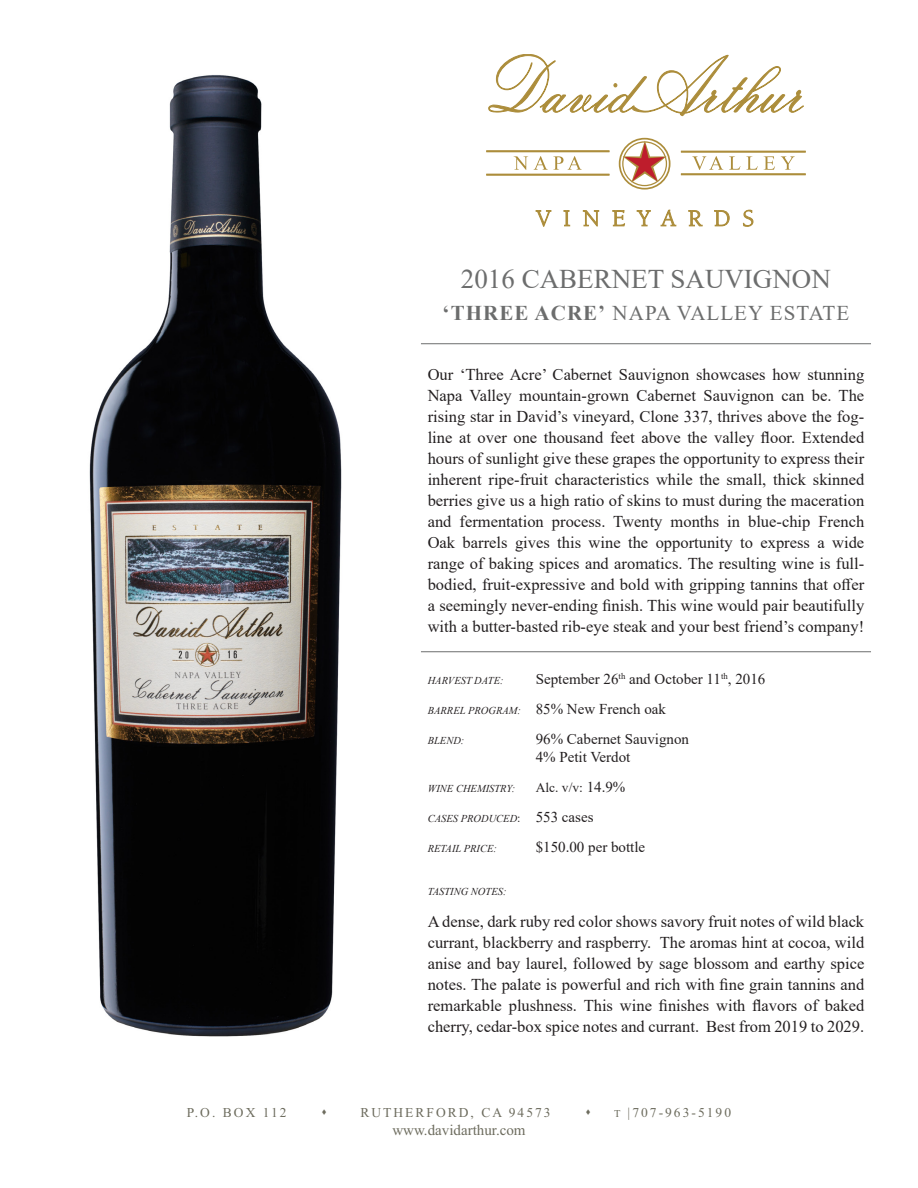
<style>
.page{position:relative;width:918px;height:1188px;background:#fff}
.page>*{position:absolute;margin:0;border:0;box-sizing:border-box;transform-origin:0 0}
.t1{font:27px "Times New Roman";color:#6c6d6d}
.t2{font:21px "Times New Roman";letter-spacing:.05em;color:#6c6d6d}
.t3{font:16.5px/21px "Times New Roman";color:#231f20;text-align:justify}
.t4{font:15px/18px "Times New Roman";color:#231f20}
.t5{font:15px "Times New Roman";color:#6d6c5e}
.t6{font:13.5px "Times New Roman";letter-spacing:.15em;color:#6d6c5e}
.t7{font:13.5px "Times New Roman";color:#231f20}
.t8{font:italic 10.5px "Times New Roman";color:#231f20}
.s1{font-weight:700}
.s2{font-style:italic;font-size:10.5px}
.s3{font-size:15px}
.s4{font-style:normal;font-size:12px}
.s5{font-style:normal;font-size:15px}
.s6{font-size:10.5px}
</style>
<div class="page">
<hr style="left:421px;top:343px;width:450px;height:1px;background:#6c6d6d">
<hr style="left:421px;top:651px;width:450px;height:1px;background:#6c6d6d">
<svg style="left:488px;top:54px;width:316px;height:62px"></svg>
<div style="left:619px;top:138px;width:52px;height:52px;border:2px solid #ac8d3b;border-radius:50%"></div>
<svg style="left:623px;top:141px;width:44px;height:42px"></svg>
<hr style="left:681px;top:151px;width:125px;height:2px;background:#ac8d3b">
<hr style="left:681px;top:173px;width:125px;height:2px;background:#ac8d3b">
<hr style="left:486px;top:150px;width:123px;height:2px;background:#ac8d3b">
<hr style="left:486px;top:174px;width:123px;height:2px;background:#ac8d3b">
<svg style="left:514px;top:156px;width:14px;height:14px"></svg>
<svg style="left:534px;top:156px;width:48px;height:14px"></svg>
<svg style="left:692px;top:156px;width:31px;height:14px"></svg>
<svg style="left:729px;top:156px;width:11px;height:14px"></svg>
<svg style="left:746px;top:156px;width:12px;height:14px"></svg>
<svg style="left:764px;top:156px;width:11px;height:14px"></svg>
<svg style="left:781px;top:156px;width:14px;height:14px"></svg>
<svg style="left:536px;top:210px;width:15px;height:16px"></svg>
<svg style="left:564px;top:210px;width:6px;height:16px"></svg>
<svg style="left:583px;top:210px;width:16px;height:16px"></svg>
<svg style="left:612px;top:210px;width:13px;height:16px"></svg>
<svg style="left:637px;top:210px;width:14px;height:16px"></svg>
<svg style="left:661px;top:210px;width:15px;height:16px"></svg>
<svg style="left:688px;top:210px;width:14px;height:16px"></svg>
<svg style="left:714px;top:210px;width:15px;height:16px"></svg>
<svg style="left:743px;top:210px;width:10px;height:16px"></svg>
<img style="left:89px;top:75px;width:253px;height:962px">
<p class="t1" style="left:461px;top:260px;width:371px">2016 CABERNET SAUVIGNON</p>
<p class="t2" style="left:443px;top:299px;width:408px"><span class="s1">‘THREE ACRE’</span> NAPA VALLEY ESTATE</p>
<p class="t3" style="left:428px;top:363px;width:438px">Our ‘Three Acre’ Cabernet Sauvignon showcases how stunning Napa Valley mountain-grown Cabernet Sauvignon can be. The rising star in David’s vineyard, Clone 337, thrives above the fog&shy;line at over one thousand feet above the valley floor. Extended hours of sunlight give these grapes the opportunity to express their inherent ripe-fruit characteristics while the small, thick skinned berries give us a high ratio of skins to must during the maceration and fermentation process. Twenty months in blue-chip French Oak barrels gives this wine the opportunity to express a wide range of baking spices and aromatics. The resulting wine is full&shy;bodied, fruit-expressive and bold with gripping tannins that offer a seemingly never-ending finish. This wine would pair beautifully with a butter-basted rib-eye steak and your best friend’s company!</p>
<p class="t8" style="left:428px;top:673px;width:77px">HARVEST DATE:</p>
<p class="t4" style="left:536px;top:670px;width:231px">September 26<sup>th</sup> and October 11<sup>th</sup>, 2016</p>
<p class="t4" style="left:428px;top:700px;width:240px"><span class="s2">BARREL PROGRAM:</span> 85% New French oak</p>
<p class="t8" style="left:428px;top:733px;width:38px">BLEND:</p>
<p class="t4" style="left:536px;top:730px;width:155px">96% Cabernet Sauvignon<br>4% Petit Verdot</p>
<p class="t8" style="left:428px;top:781px;width:89px">WINE CHEMISTRY:</p>
<p class="t7" style="left:536px;top:778px;width:91px">Alc. v/v: <span class="s3">14.9%</span></p>
<p class="t8" style="left:428px;top:811px;width:167px">CASES PRODUCED<span class="s4">:</span> <span class="s5">553 cases</span></p>
<p class="t8" style="left:428px;top:841px;width:71px">RETAIL PRICE:</p>
<p class="t4" style="left:536px;top:838px;width:111px">$150.00 per bottle</p>
<p class="t8" style="left:428px;top:885px;width:80px">TASTING NOTES:</p>
<p class="t3" style="left:428px;top:910px;width:438px">A dense, dark ruby red color shows savory fruit notes of wild black currant, blackberry and raspberry. The aromas hint at cocoa, wild anise and bay laurel, followed by sage blossom and earthy spice notes. The palate is powerful and rich with fine grain tannins and remarkable plushness. This wine finishes with flavors of baked cherry, cedar-box spice notes and currant. Best from 2019 to 2029.</p>
<p class="t6" style="left:187px;top:1103px;width:101px">P.O. BOX 112</p>
<p class="t6" style="left:360px;top:1103px;width:192px">RUTHERFORD, CA 94573</p>
<p class="t6" style="left:614px;top:1103px;width:118px"><span class="s6">T</span> |707-963-5190</p>
<p class="t5" style="left:392px;top:1120px;width:135px">www.davidarthur.com</p>
</div>
